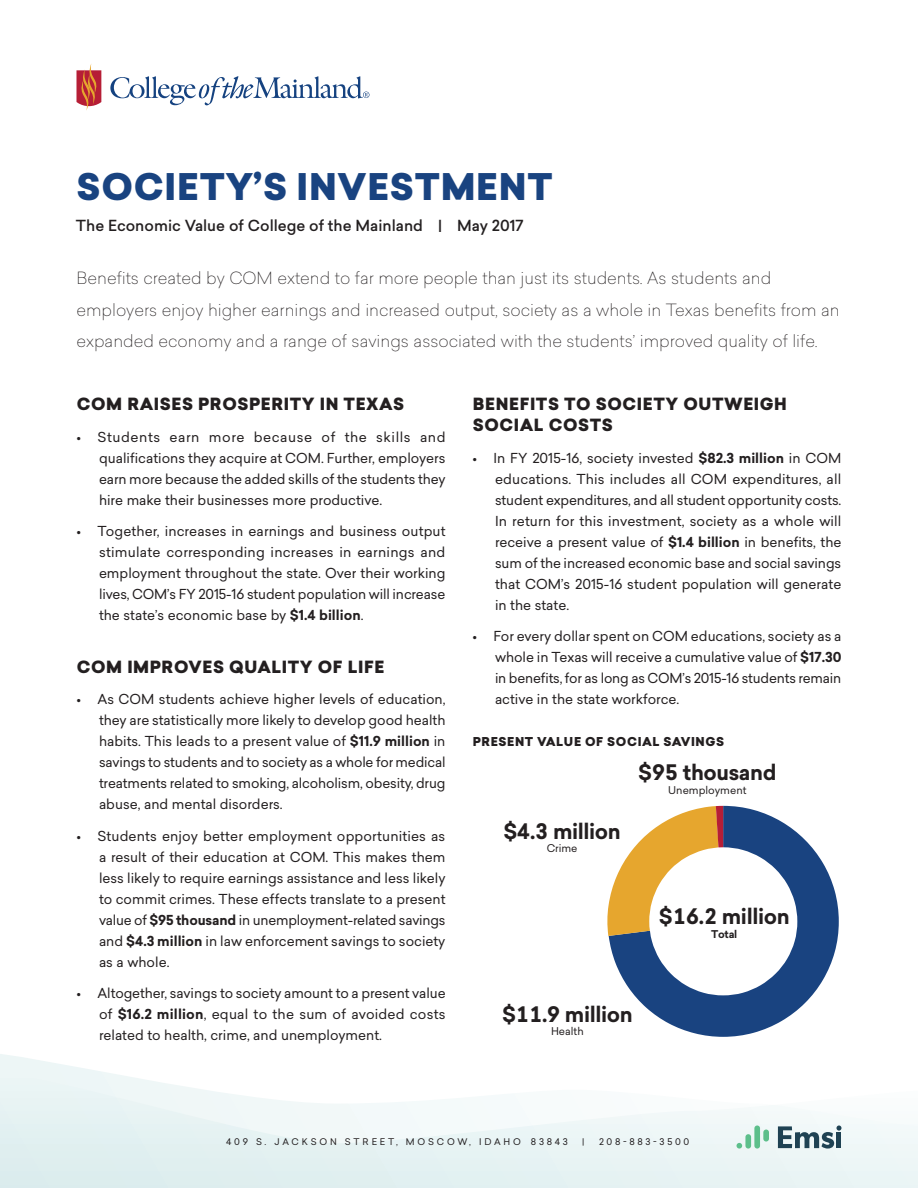
<style>
.page{position:relative;width:918px;height:1188px;background:#fff}
.page>*{position:absolute;margin:0;border:0;box-sizing:border-box;transform-origin:0 0}
.t1{font:324px "Chartwell Pies";color:#194380}
.t2{font:900 36px "Sailec";letter-spacing:.02em;color:#194380}
.Figure_Text{font:700 21px "Sailec";letter-spacing:-.02em;color:#231f20}
.Big_Paragraph{font:100 16.5px/31.5px "Sailec";color:#231f20}
.Heading_2{font:900 16.5px/21px "Sailec";letter-spacing:.035em;color:#231f20}
.Heading_2_after_1{font:900 16.5px "Sailec";letter-spacing:.035em;color:#231f20}
.t3{font:500 15px "Sailec";color:#231f20}
.t4{font:13.5px/21px "Sailec";color:#231f20;text-align:justify}
.Figure_Title{font:900 12px "Sailec";letter-spacing:.05em;color:#231f20}
.Figure_Text-2{font:10.5px "Sailec";color:#231f20}
.Figure_Text-3{font:700 10.5px "Sailec";letter-spacing:-.02em;color:#231f20}
.t5{font:9px "Sailec";letter-spacing:.305em;color:#231f20}
.s1{font-weight:700}
.s2{color:#e6a62e}
.s3{color:#b61e36}
.s4{color:#fff}
</style>
<div class="page">
<svg style="left:0;top:1054px;width:101px;height:18px"></svg>
<svg style="left:0;top:1072px;width:918px;height:116px"></svg>
<svg style="left:778px;top:1125px;width:63px;height:24px"></svg>
<div style="left:745px;top:1134px;width:6px;height:15px;background:#5dbf8b;border-radius:3px"></div>
<div style="left:754px;top:1125px;width:6px;height:24px;background:#5dbf8b;border-radius:3px"></div>
<svg style="left:737px;top:1143px;width:5px;height:6px"></svg>
<div style="left:763px;top:1130px;width:6px;height:12px;background:#5dbf8b;border-radius:3px"></div>
<svg style="left:76px;top:64px;width:25px;height:46px"></svg>
<svg style="left:110px;top:76px;width:259px;height:29px"></svg>
<p class="t2" style="left:77px;top:160px;width:478px">SOCIETY’S INVESTMENT</p>
<p class="t3" style="left:76px;top:215px;width:449px">The Economic Value of College of the Mainland | May 2017</p>
<p class="Big_Paragraph" style="left:76px;top:262px;width:765px">Benefits created by COM extend to far more people than just its students. As students and employers enjoy higher earnings and increased output, society as a whole in Texas benefits from an expanded economy and a range of savings associated with the students’ improved quality of life.</p>
<p class="Heading_2_after_1" style="left:77px;top:392px;width:329px">COM RAISES PROSPERITY IN TEXAS</p>
<p class="t4" style="left:99px;top:426px;width:348px;text-indent:-22px">• Students earn more because of the skills and qualifications they acquire at COM. Further, employers earn more because the added skills of the students they hire make their businesses more productive.</p>
<p class="t4" style="left:99px;top:521px;width:348px;text-indent:-22px">• Together, increases in earnings and business output stimulate corresponding increases in earnings and employment throughout the state. Over their working lives, COM’s FY 2015-16 student population will increase the state’s economic base by <span class="s1">$1.4 billion</span>.</p>
<p class="Heading_2" style="left:77px;top:657px;width:309px">COM IMPROVES QUALITY OF LIFE</p>
<p class="t4" style="left:99px;top:689px;width:348px;text-indent:-22px">• As COM students achieve higher levels of education, they are statistically more likely to develop good health habits. This leads to a present value of <span class="s1">$11.9 million</span> in savings to students and to society as a whole for medical treatments related to smoking, alcoholism, obesity, drug abuse, and mental disorders.</p>
<p class="t4" style="left:99px;top:825px;width:348px;text-indent:-22px">• Students enjoy better employment opportunities as a result of their education at COM. This makes them less likely to require earnings assistance and less likely to commit crimes. These effects translate to a present value of <span class="s1">$95 thousand</span> in unemployment-related savings and <span class="s1">$4.3 million</span> in law enforcement savings to society as a whole.</p>
<p class="t4" style="left:99px;top:983px;width:348px;text-indent:-22px">• Altogether, savings to society amount to a present value of <span class="s1">$16.2 million</span>, equal to the sum of avoided costs related to health, crime, and unemployment.</p>
<p class="Heading_2" style="left:473px;top:394px;width:316px">BENEFITS TO SOCIETY OUTWEIGH<br>SOCIAL COSTS</p>
<p class="t4" style="left:495px;top:447px;width:348px;text-indent:-22px">• In FY 2015-16, society invested <span class="s1">$82.3 million</span> in COM educations. This includes all COM expenditures, all student expenditures, and all student opportunity costs.<br>In return for this investment, society as a whole will receive a present value of <span class="s1">$1.4 billion</span> in benefits, the sum of the increased economic base and social savings that COM’s 2015-16 student population will generate in the state.</p>
<p class="t4" style="left:495px;top:626px;width:348px;text-indent:-22px">• For every dollar spent on COM educations, society as a whole in Texas will receive a cumulative value of <span class="s1">$17.30 </span>in benefits, for as long as COM’s 2015-16 students remain active in the state workforce.</p>
<p class="Figure_Title" style="left:473px;top:733px;width:253px">PRESENT VALUE OF SOCIAL SAVINGS</p>
<p class="Figure_Text" style="left:638px;top:757px;width:140px">$95 thousand</p>
<p class="Figure_Text-2" style="left:668px;top:782px;width:80px">Unemployment</p>
<p class="t1" style="left:592px;top:723px;width:513px">73<span class="s2">26</span><span class="s3">1</span><span class="s4">G</span></p>
<p class="Figure_Text" style="left:503px;top:816px;width:119px">$4.3 million</p>
<p class="Figure_Text-2" style="left:547px;top:841px;width:32px">Crime</p>
<p class="Figure_Text" style="left:659px;top:901px;width:132px">$16.2 million</p>
<p class="Figure_Text-3" style="left:711px;top:926px;width:28px">Total</p>
<p class="Figure_Text" style="left:502px;top:999px;width:132px">$11.9 million</p>
<p class="Figure_Text-2" style="left:551px;top:1024px;width:34px">Health</p>
<p class="t5" style="left:226px;top:1135px;width:343px">409 S. JACKSON STREET, MOSCOW, IDAHO 83843</p>
<p class="t5" style="left:582px;top:1135px;width:4px">|</p>
<p class="t5" style="left:599px;top:1135px;width:92px">208-883-3500</p>
</div>
